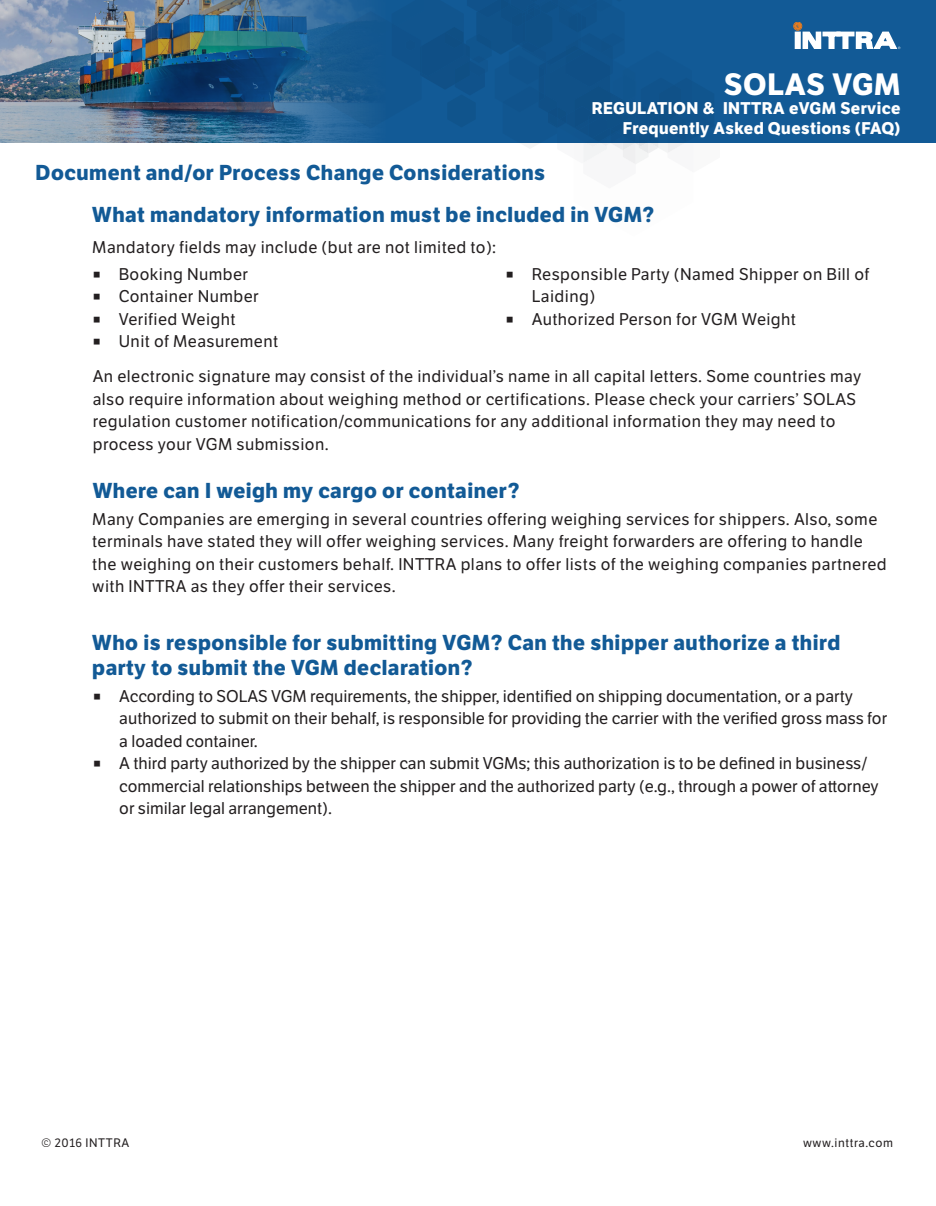
<style>
.page{position:relative;width:936px;height:1206px;background:#fff}
.page>*{position:absolute;margin:0;border:0;box-sizing:border-box;transform-origin:0 0}
.t1{font:700 30px "LFT Etica";letter-spacing:.025em;color:#fff}
.t2{font:700 21px/25.2px "LFT Etica";letter-spacing:.025em;color:#125a96}
.t3{font:16.5px/22.5px "LFT Etica";letter-spacing:.025em;color:#231f20}
.t4{font:16.5px/22.5px "LFT Etica";color:#231f20}
.t5{font:700 16.5px "LFT Etica";letter-spacing:.025em;color:#fff}
.t6{font:12px "LFT Etica";letter-spacing:.05em;color:#231f20}
</style>
<div class="page">
<div style="left:9px;top:0;width:926px;height:143px;background:#125a96"></div>
<svg style="left:793px;top:22px;width:107px;height:27px"></svg>
<img style="left:0;top:0;width:320px;height:143px">
<svg style="left:320px;top:0;width:366px;height:164px"></svg>
<p class="t1" style="left:723px;top:66px;width:178px">SOLAS VGM</p>
<p class="t5" style="left:591px;top:98px;width:310px">REGULATION &amp; INTTRA eVGM Service</p>
<p class="t5" style="left:622px;top:118px;width:279px">Frequently Asked Questions (FAQ)</p>
<p class="t2" style="left:36px;top:160px;width:511px">Document and/or Process Change Considerations</p>
<p class="t2" style="left:92px;top:202px;width:563px">What mandatory information must be included in VGM?</p>
<p class="t3" style="left:92px;top:236px;width:405px">Mandatory fields may include (but are not limited to):</p>
<p class="t3" style="left:92px;top:263px;width:158px">ț Booking Number</p>
<p class="t3" style="left:92px;top:285px;width:168px">ț Container Number</p>
<p class="t3" style="left:92px;top:308px;width:145px">ț Verified Weight</p>
<p class="t3" style="left:92px;top:330px;width:188px">ț Unit of Measurement</p>
<p class="t3" style="left:531px;top:263px;width:339px;text-indent:-27px">ț Responsible Party (Named Shipper on Bill of<br>Laiding)</p>
<p class="t3" style="left:504px;top:308px;width:292px">ț Authorized Person for VGM Weight</p>
<p class="t3" style="left:93px;top:365px;width:769px">An electronic signature may consist of the individual’s name in all capital letters. Some countries may also require information about weighing method or certifications. Please check your carriers’ SOLAS regulation customer notification/communications for any additional information they may need to process your VGM submission.</p>
<p class="t2" style="left:93px;top:478px;width:428px">Where can I weigh my cargo or container?</p>
<p class="t3" style="left:92px;top:508px;width:795px">Many Companies are emerging in several countries offering weighing services for shippers. Also, some terminals have stated they will offer weighing services. Many freight forwarders are offering to handle the weighing on their customers behalf. INTTRA plans to offer lists of the weighing companies partnered with INTTRA as they offer their services.</p>
<p class="t2" style="left:92px;top:630px;width:749px">Who is responsible for submitting VGM? Can the shipper authorize a third party to submit the VGM declaration?</p>
<p class="t4" style="left:119px;top:684px;width:769px;text-indent:-27px">ț According to SOLAS VGM requirements, the shipper, identified on shipping documentation, or a party authorized to submit on their behalf, is responsible for providing the carrier with the verified gross mass for a loaded container.</p>
<p class="t4" style="left:119px;top:752px;width:760px;text-indent:-27px">ț A third party authorized by the shipper can submit VGMs; this authorization is to be defined in business/ commercial relationships between the shipper and the authorized party (e.g., through a power of attorney or similar legal arrangement).</p>
<p class="t6" style="left:42px;top:1135px;width:89px">© 2016 INTTRA</p>
<p class="t6" style="left:802px;top:1135px;width:91px">www.inttra.com</p>
</div>
